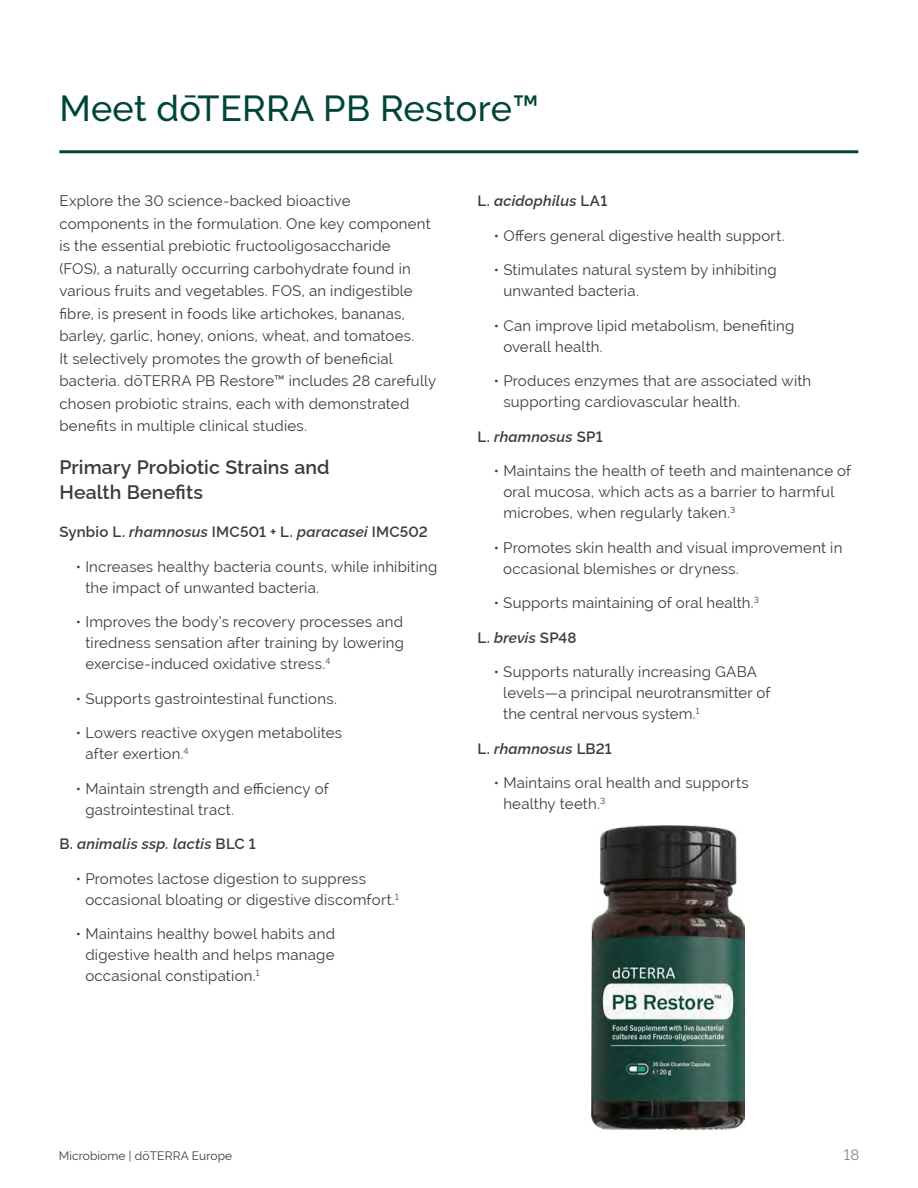
<style>
.page{position:relative;width:918px;height:1188px;background:#fff}
.page>*{position:absolute;margin:0;border:0;box-sizing:border-box;transform-origin:0 0}
.t1{font:500 36px "Raleway";letter-spacing:.01em;color:#004539}
.t2{font:600 19.5px/25.5px "Raleway";letter-spacing:.005em;color:#3c3c3b}
.t3{font:15px/21px "Raleway";letter-spacing:.015em;color:#3c3c3b}
.t4{font:italic 600 15px "Raleway";letter-spacing:.015em;color:#3c3c3b}
.t5{font:600 15px "Raleway";letter-spacing:.015em;color:#3c3c3b}
.t6{font:15px "Raleway";color:#878585}
.t7{font:12px "Raleway";letter-spacing:.01em;color:#3c3c3b}
.s1{font-style:italic}
.s2{font-style:normal}
</style>
<div class="page">
<hr style="left:59px;top:150px;width:799px;height:3px;background:#004539">
<img style="left:592px;top:825px;width:152px;height:305px">
<h1 class="t1" style="left:60px;top:88px;width:481px">Meet dōTERRA PB Restore™</h1>
<p class="t3" style="left:59px;top:190px;width:378px;line-height:22.5px">Explore the 30 science-backed bioactive components in the formulation. One key component is the essential prebiotic fructooligosaccharide<br>(FOS), a naturally occurring carbohydrate found in various fruits and vegetables. FOS, an indigestible fibre, is present in foods like artichokes, bananas, barley, garlic, honey, onions, wheat, and tomatoes.<br>It selectively promotes the growth of beneficial bacteria. dōTERRA PB Restore™ includes 28 carefully chosen probiotic strains, each with demonstrated benefits in multiple clinical studies.</p>
<h2 class="t2" style="left:59px;top:452px;width:272px">Primary Probiotic Strains and<br>Health Benefits</h2>
<p class="t5" style="left:59px;top:520px;width:370px">Synbio L. <span class="s1">rhamnosus</span> IMC501 + L. <span class="s1">paracasei</span> IMC502</p>
<p class="t3" style="left:85px;top:556px;width:354px;text-indent:-9px">• Increases healthy bacteria counts, while inhibiting the impact of unwanted bacteria.</p>
<p class="t3" style="left:85px;top:612px;width:320px;text-align:justify;text-indent:-9px">• Improves the body’s recovery processes and tiredness sensation after training by lowering exercise-induced oxidative stress.<sup>4</sup></p>
<p class="t3" style="left:76px;top:688px;width:263px">• Supports gastrointestinal functions.</p>
<p class="t3" style="left:85px;top:723px;width:258px;text-indent:-9px">• Lowers reactive oxygen metabolites after exertion.<sup>4</sup></p>
<p class="t3" style="left:85px;top:778px;width:245px;text-indent:-9px">• Maintain strength and efficiency of gastrointestinal tract.</p>
<p class="t4" style="left:59px;top:832px;width:198px"><span class="s2">B.</span> animalis ssp. lactis <span class="s2">BLC 1</span></p>
<p class="t3" style="left:85px;top:868px;width:315px;text-indent:-9px">• Promotes lactose digestion to suppress occasional bloating or digestive discomfort.<sup>1</sup></p>
<p class="t3" style="left:85px;top:924px;width:251px;text-align:justify;text-indent:-9px">• Maintains healthy bowel habits and digestive health and helps manage occasional constipation.<sup>1</sup></p>
<p class="t4" style="left:477px;top:189px;width:131px"><span class="s2">L.</span> acidophilus <span class="s2">LA1</span></p>
<p class="t3" style="left:494px;top:225px;width:292px">• Offers general digestive health support.</p>
<p class="t3" style="left:503px;top:260px;width:275px;text-indent:-9px">• Stimulates natural system by inhibiting unwanted bacteria.</p>
<p class="t3" style="left:503px;top:315px;width:292px;text-indent:-9px">• Can improve lipid metabolism, benefiting overall health.</p>
<p class="t3" style="left:503px;top:371px;width:310px;text-indent:-9px">• Produces enzymes that are associated with supporting cardiovascular health.</p>
<p class="t4" style="left:477px;top:425px;width:127px"><span class="s2">L.</span> rhamnosus <span class="s2">SP1</span></p>
<p class="t3" style="left:503px;top:461px;width:350px;text-indent:-9px">• Maintains the health of teeth and maintenance of oral mucosa, which acts as a barrier to harmful microbes, when regularly taken.<sup>3</sup></p>
<p class="t3" style="left:503px;top:537px;width:341px;text-indent:-9px">• Promotes skin health and visual improvement in occasional blemishes or dryness.</p>
<p class="t3" style="left:494px;top:593px;width:267px">• Supports maintaining of oral health.<sup>3</sup></p>
<p class="t5" style="left:477px;top:626px;width:101px">L. <span class="s1">brevis</span> SP48</p>
<p class="t3" style="left:503px;top:662px;width:269px;text-indent:-9px">• Supports naturally increasing GABA levels—a principal neurotransmitter of the central nervous system.<sup>1</sup></p>
<p class="t4" style="left:477px;top:737px;width:136px"><span class="s2">L.</span> rhamnosus <span class="s2">LB21</span></p>
<p class="t3" style="left:503px;top:773px;width:247px;text-indent:-9px">• Maintains oral health and supports healthy teeth.<sup>3</sup></p>
<p class="t7" style="left:59px;top:1149px;width:175px">Microbiome | dōTERRA Europe</p>
<p class="t6" style="left:844px;top:1146px;width:17px">18</p>
</div>
